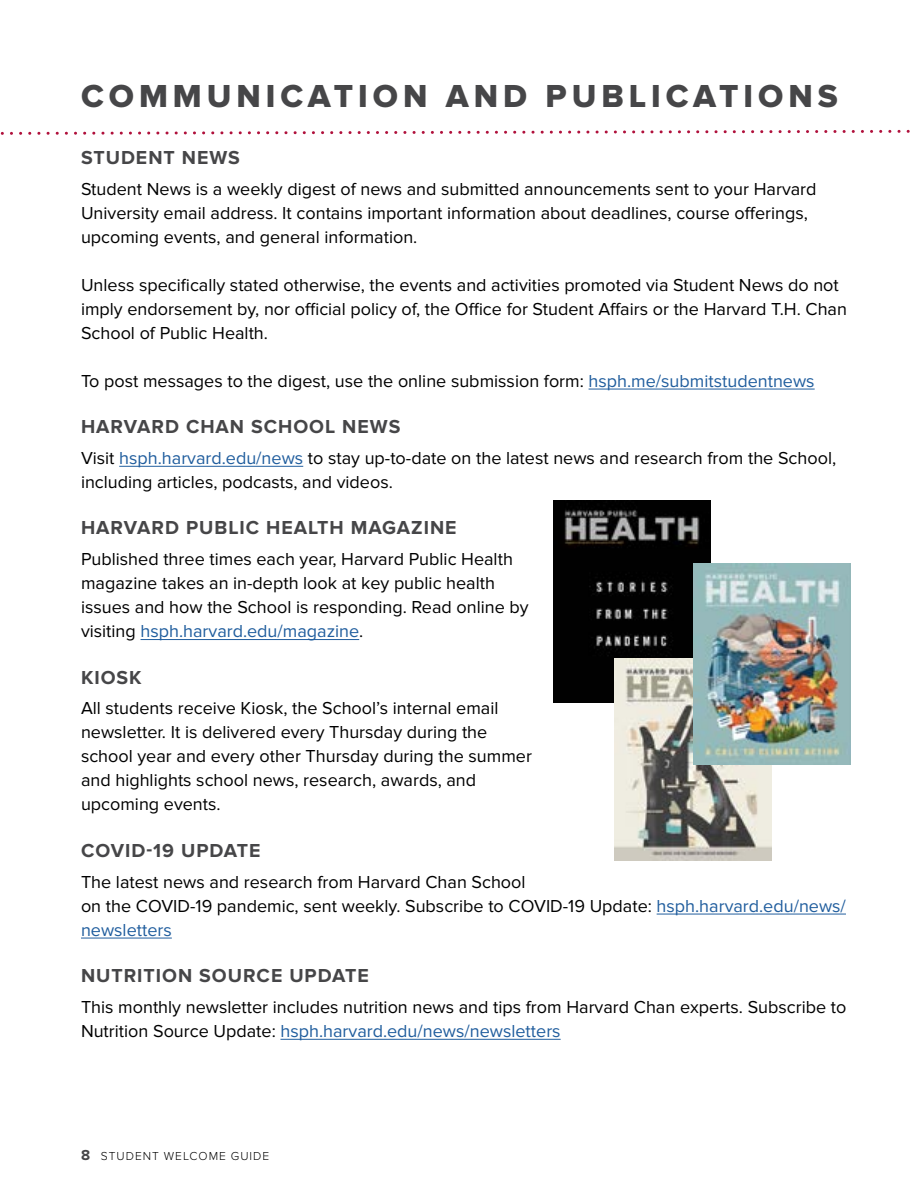
<style>
.page{position:relative;width:918px;height:1188px;background:#fff}
.page>*{position:absolute;margin:0;border:0;box-sizing:border-box;transform-origin:0 0}
.t1{font:33px "Proxima Nova Extrabld";letter-spacing:.15em;color:#464648}
.t2{font:700 19.5px "Proxima Nova";letter-spacing:.05em;color:#464648}
.t3{font:18px/24px "Proxima Nova";color:#000}
.t4{font:300 12px "Proxima Nova";letter-spacing:.08em;color:#000}
.s1{color:#215e9e}
.s2{font-weight:700;font-size:15px;color:#464648}
</style>
<div class="page">
<hr style="left:589px;top:389px;width:226px;height:1px;background:#215e9e">
<hr style="left:119px;top:466px;width:184px;height:1px;background:#215e9e">
<hr style="left:141px;top:639px;width:218px;height:1px;background:#215e9e">
<hr style="left:657px;top:914px;width:189px;height:1px;background:#215e9e">
<hr style="left:81px;top:938px;width:91px;height:1px;background:#215e9e">
<hr style="left:280px;top:1039px;width:281px;height:1px;background:#215e9e">
<svg style="left:0;top:129px;width:910px;height:6px"></svg>
<img style="left:553px;top:501px;width:158px;height:201px">
<img style="left:614px;top:659px;width:158px;height:201px">
<img style="left:693px;top:563px;width:157px;height:202px">
<h1 class="t1" style="left:81px;top:77px;width:758px">COMMUNICATION AND PUBLICATIONS</h1>
<p class="t2" style="left:81px;top:146px;width:160px">STUDENT NEWS</p>
<p class="t3" style="left:81px;top:177px;width:737px">Student News is a weekly digest of news and submitted announcements sent to your Harvard<br>University email address. It contains important information about deadlines, course offerings, upcoming events, and general information.</p>
<p class="t3" style="left:81px;top:273px;width:768px">Unless specifically stated otherwise, the events and activities promoted via Student News do not imply endorsement by, nor official policy of, the Office for Student Affairs or the Harvard T.H. Chan<br>School of Public Health.</p>
<p class="t3" style="left:81px;top:369px;width:735px">To post messages to the digest, use the online submission form: <span class="s1">hsph.me/submitstudentnews</span></p>
<p class="t2" style="left:81px;top:415px;width:321px">HARVARD CHAN SCHOOL NEWS</p>
<p class="t3" style="left:81px;top:446px;width:757px">Visit <span class="s1">hsph.harvard.edu/news</span> to stay up-to-date on the latest news and research from the School, including articles, podcasts, and videos.</p>
<p class="t2" style="left:81px;top:517px;width:377px">HARVARD PUBLIC HEALTH MAGAZINE</p>
<p class="t3" style="left:81px;top:547px;width:449px">Published three times each year, Harvard Public Health magazine takes an in-depth look at key public health issues and how the School is responding. Read online by visiting <span class="s1">hsph.harvard.edu/magazine</span>.</p>
<p class="t2" style="left:81px;top:666px;width:62px">KIOSK</p>
<p class="t3" style="left:81px;top:697px;width:452px">All students receive Kiosk, the School’s internal email newsletter. It is delivered every Thursday during the school year and every other Thursday during the summer and highlights school news, research, awards, and upcoming events.</p>
<p class="t2" style="left:81px;top:839px;width:181px">COVID-19 UPDATE</p>
<p class="t3" style="left:81px;top:870px;width:766px">The latest news and research from Harvard Chan School<br>on the COVID-19 pandemic, sent weekly. Subscribe to COVID-19 Update: <span class="s1">hsph.harvard.edu/news/ newsletters</span></p>
<p class="t2" style="left:81px;top:964px;width:289px">NUTRITION SOURCE UPDATE</p>
<p class="t3" style="left:81px;top:995px;width:767px">This monthly newsletter includes nutrition news and tips from Harvard Chan experts. Subscribe to<br>Nutrition Source Update: <span class="s1">hsph.harvard.edu/news/newsletters</span></p>
<p class="t4" style="left:81px;top:1149px;width:190px"><span class="s2">8</span> STUDENT WELCOME GUIDE</p>
</div>
